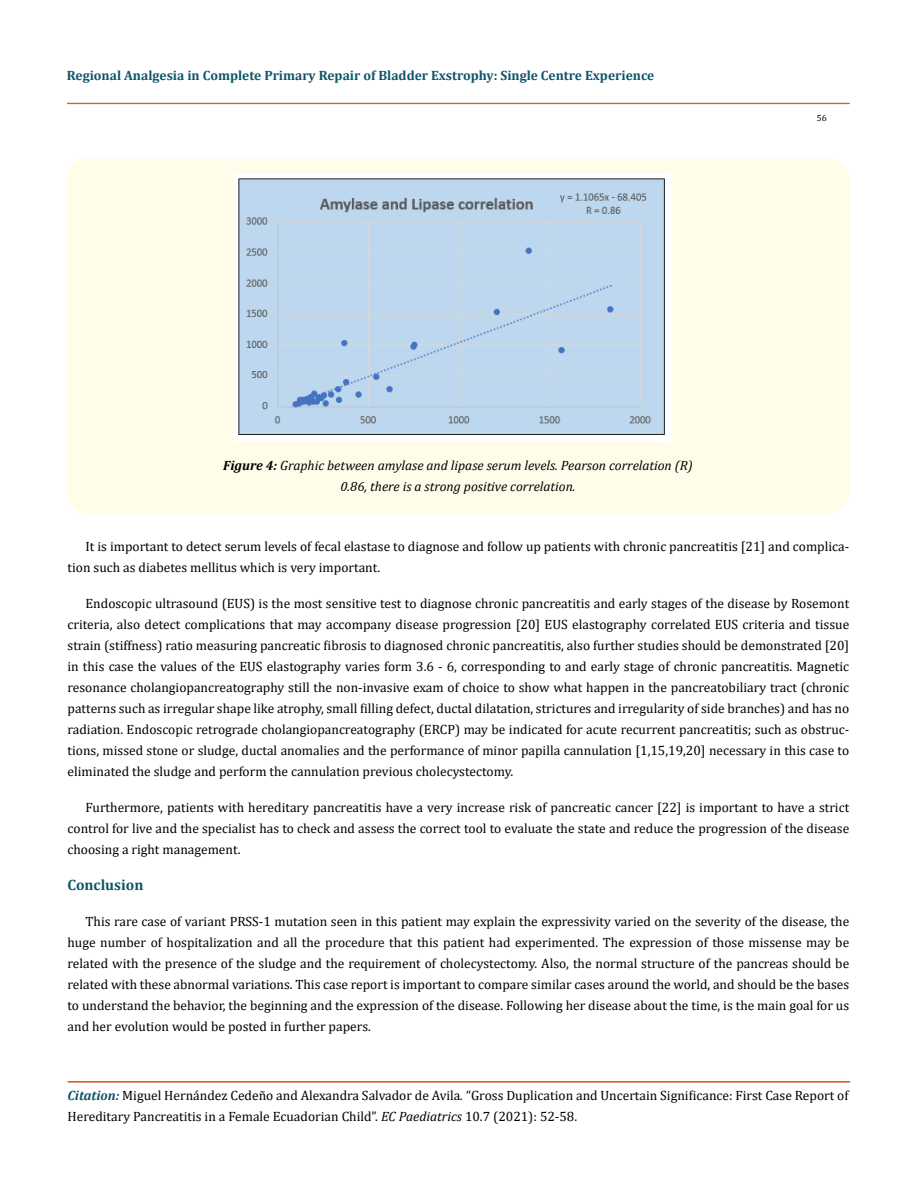
<style>
.page{position:relative;width:917px;height:1190px;background:#fff}
.page>*{position:absolute;margin:0;border:0;box-sizing:border-box;transform-origin:0 0}
.t1{font:700 15px "Cambria";color:#0e546a}
.t2{font:13.5px/21px "Cambria";color:#000;text-align:justify}
.t3{font:italic 13.5px/21px "Cambria";color:#000;text-align:center}
.t4{font:700 13.5px "Cambria";color:#0e546a}
.t5{font:9px "Cambria";color:#000}
.s1{font-weight:700}
.s2{font-weight:700;font-style:italic;color:#0e546a}
.s3{font-style:italic}
</style>
<div class="page">
<div style="left:67px;top:103px;width:782px;height:1px;border:1px solid #e05d1a"></div>
<div style="left:68px;top:1081px;width:781px;height:1px;border:1px solid #e05d1a"></div>
<div style="left:68px;top:159px;width:781px;height:354px;background:#fffde9;border-radius:18px"></div>
<img style="left:234px;top:174px;width:437px;height:267px">
<p class="t4" style="left:67px;top:66px;width:589px">Regional Analgesia in Complete Primary Repair of Bladder Exstrophy: Single Centre Experience</p>
<p class="t5" style="left:816px;top:112px;width:11px">56</p>
<p class="t3" style="left:223px;top:454px;width:471px"><span class="s1">Figure 4:</span> Graphic between amylase and lipase serum levels. Pearson correlation (R)<br>0.86, there is a strong positive correlation.</p>
<p class="t2" style="left:68px;top:535px;width:783px;text-indent:18px">It is important to detect serum levels of fecal elastase to diagnose and follow up patients with chronic pancreatitis [21] and complica&shy;tion such as diabetes mellitus which is very important.</p>
<p class="t2" style="left:68px;top:592px;width:783px;text-indent:18px">Endoscopic ultrasound (EUS) is the most sensitive test to diagnose chronic pancreatitis and early stages of the disease by Rosemont criteria, also detect complications that may accompany disease progression [20] EUS elastography correlated EUS criteria and tissue strain (stiffness) ratio measuring pancreatic fibrosis to diagnosed chronic pancreatitis, also further studies should be demonstrated [20] in this case the values of the EUS elastography varies form 3.6 - 6, corresponding to and early stage of chronic pancreatitis. Magnetic resonance cholangiopancreatography still the non-invasive exam of choice to show what happen in the pancreatobiliary tract (chronic patterns such as irregular shape like atrophy, small filling defect, ductal dilatation, strictures and irregularity of side branches) and has no radiation. Endoscopic retrograde cholangiopancreatography (ERCP) may be indicated for acute recurrent pancreatitis; such as obstruc&shy;tions, missed stone or sludge, ductal anomalies and the performance of minor papilla cannulation [1,15,19,20] necessary in this case to eliminated the sludge and perform the cannulation previous cholecystectomy.</p>
<p class="t2" style="left:68px;top:796px;width:783px;text-indent:18px">Furthermore, patients with hereditary pancreatitis have a very increase risk of pancreatic cancer [22] is important to have a strict control for live and the specialist has to check and assess the correct tool to evaluate the state and reduce the progression of the disease choosing a right management.</p>
<p class="t1" style="left:68px;top:874px;width:77px">Conclusion</p>
<p class="t2" style="left:68px;top:910px;width:783px;text-indent:18px">This rare case of variant PRSS-1 mutation seen in this patient may explain the expressivity varied on the severity of the disease, the huge number of hospitalization and all the procedure that this patient had experimented. The expression of those missense may be related with the presence of the sludge and the requirement of cholecystectomy. Also, the normal structure of the pancreas should be related with these abnormal variations. This case report is important to compare similar cases around the world, and should be the bases to understand the behavior, the beginning and the expression of the disease. Following her disease about the time, is the main goal for us and her evolution would be posted in further papers.</p>
<p class="t2" style="left:68px;top:1085px;width:782px"><span class="s2">Citation:</span> Miguel Hernández Cedeño and Alexandra Salvador de Avila<span class="s3">.</span> “Gross Duplication and Uncertain Significance: First Case Report of<br>Hereditary Pancreatitis in a Female Ecuadorian Child”. <span class="s3">EC Paediatrics</span> 10.7 (2021): 52-58.</p>
</div>
